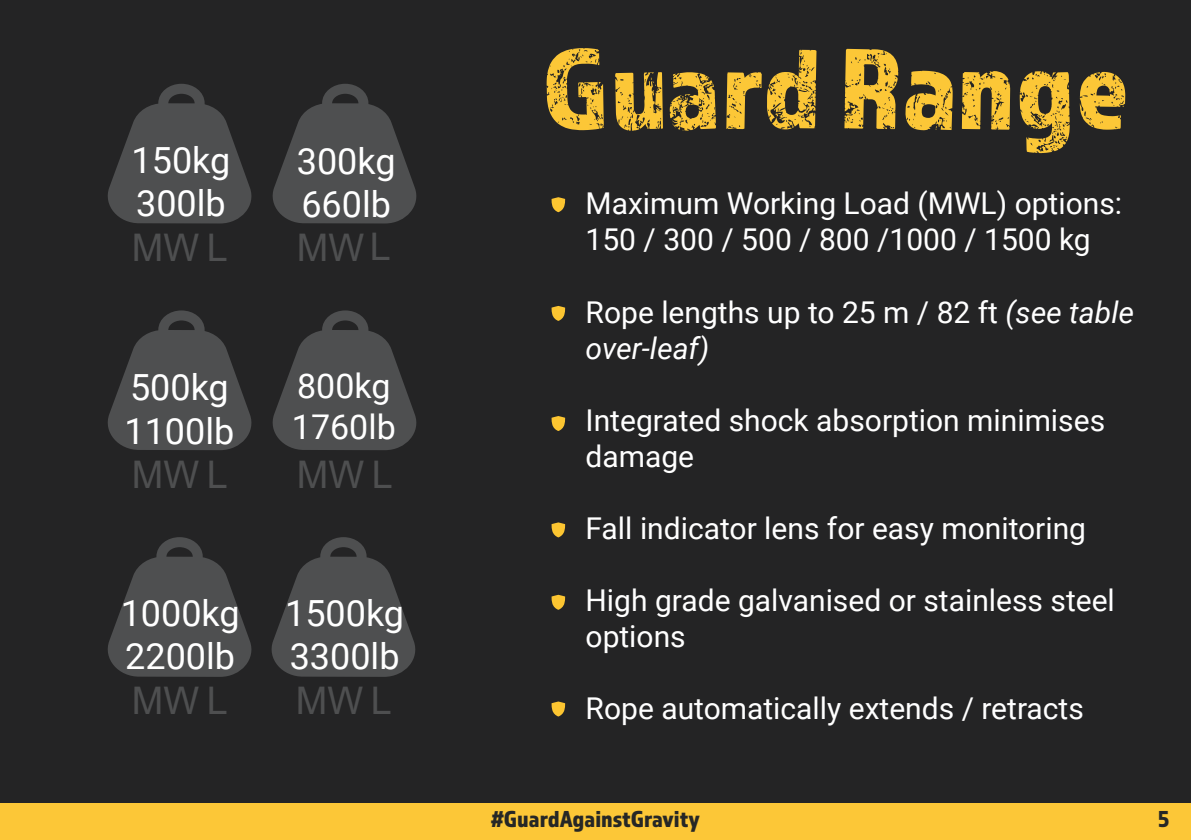
<style>
.page{position:relative;width:1191px;height:840px;background:#fff}
.page>*{position:absolute;margin:0;border:0;box-sizing:border-box;transform-origin:0 0}
.t1{font:120px "Almaq Rough";color:#fcc737}
.t2{font:38px "Arial";letter-spacing:.075em;color:#4e4f50}
.t3{font:36px/43.2px "Roboto";color:#fff}
.t4{font:34px/40.8px "Roboto";color:#fff}
.t5{font:30px/36px "Roboto";color:#fff}
.t6{font:24px "Almaq Refined";color:#262726}
.s1{font-style:italic}
</style>
<div class="page">
<div style="left:0;top:0;width:1191px;height:802px;background:#242425"></div>
<div style="left:0;top:15px;width:283px;height:787px;background:#242425"></div>
<div style="left:0;top:802px;width:1191px;height:37px;background:#fcc737"></div>
<svg style="left:103px;top:103px;width:153px;height:120px;background:#434445"></svg>
<svg style="left:268px;top:103px;width:153px;height:120px;background:#434445"></svg>
<svg style="left:103px;top:330px;width:153px;height:120px;background:#434445"></svg>
<svg style="left:268px;top:330px;width:153px;height:120px;background:#434445"></svg>
<div style="left:158px;top:84px;width:47px;height:39px;border:10px solid #4e4f50;border-radius:50%"></div>
<svg style="left:103px;top:556px;width:153px;height:120px;background:#434445"></svg>
<svg style="left:266px;top:556px;width:154px;height:120px;background:#434344"></svg>
<div style="left:322px;top:84px;width:46px;height:39px;border:10px solid #4e4f50;border-radius:50%"></div>
<div style="left:158px;top:310px;width:47px;height:39px;border:10px solid #4e4f50;border-radius:50%"></div>
<div style="left:322px;top:310px;width:46px;height:39px;border:10px solid #4e4f50;border-radius:50%"></div>
<div style="left:156px;top:537px;width:47px;height:39px;border:10px solid #4e4f50;border-radius:50%"></div>
<div style="left:320px;top:537px;width:46px;height:39px;border:10px solid #4e4f50;border-radius:50%"></div>
<svg style="left:551px;top:197px;width:14px;height:15px"></svg>
<svg style="left:551px;top:306px;width:14px;height:15px"></svg>
<svg style="left:551px;top:416px;width:14px;height:15px"></svg>
<svg style="left:551px;top:522px;width:14px;height:15px"></svg>
<svg style="left:551px;top:594px;width:14px;height:15px"></svg>
<svg style="left:551px;top:701px;width:14px;height:15px"></svg>
<p class="t3" style="left:132px;top:137px;width:100px">150kg<br>300lb</p>
<p class="t3" style="left:297px;top:138px;width:100px">300kg<br>660lb</p>
<p class="t2" style="left:132px;top:221px;width:97px">MWL</p>
<p class="t2" style="left:297px;top:221px;width:96px">MWL</p>
<p class="t3" style="left:124px;top:364px;width:111px">500kg<br>1100lb</p>
<p class="t4" style="left:292px;top:364px;width:105px">800kg<br>1760lb</p>
<p class="t2" style="left:132px;top:448px;width:97px">MWL</p>
<p class="t2" style="left:297px;top:448px;width:97px">MWL</p>
<p class="t3" style="left:121px;top:590px;width:120px">1000kg<br>2200lb</p>
<p class="t3" style="left:285px;top:590px;width:120px">1500kg<br>3300lb</p>
<p class="t2" style="left:132px;top:674px;width:97px">MWL</p>
<p class="t2" style="left:296px;top:674px;width:97px">MWL</p>
<h1 class="t1" style="left:543px;top:16px;width:587px">Guard Range</h1>
<p class="t5" style="left:585px;top:184px;width:538px">Maximum Working Load (MWL) options:<br>150 / 300 / 500 / 800 /1000 / 1500 kg</p>
<p class="t5" style="left:585px;top:292px;width:550px">Rope lengths up to 25 m / 82 ft <span class="s1">(see table over-leaf)</span></p>
<p class="t5" style="left:585px;top:400px;width:521px">Integrated shock absorption minimises damage</p>
<p class="t5" style="left:585px;top:508px;width:502px">Fall indicator lens for easy monitoring</p>
<p class="t5" style="left:585px;top:580px;width:531px">High grade galvanised or stainless steel options</p>
<p class="t5" style="left:585px;top:688px;width:500px">Rope automatically extends / retracts</p>
<p class="t6" style="left:491px;top:804px;width:210px">#GuardAgainstGravity</p>
<p class="t6" style="left:1158px;top:804px;width:13px">5</p>
</div>
